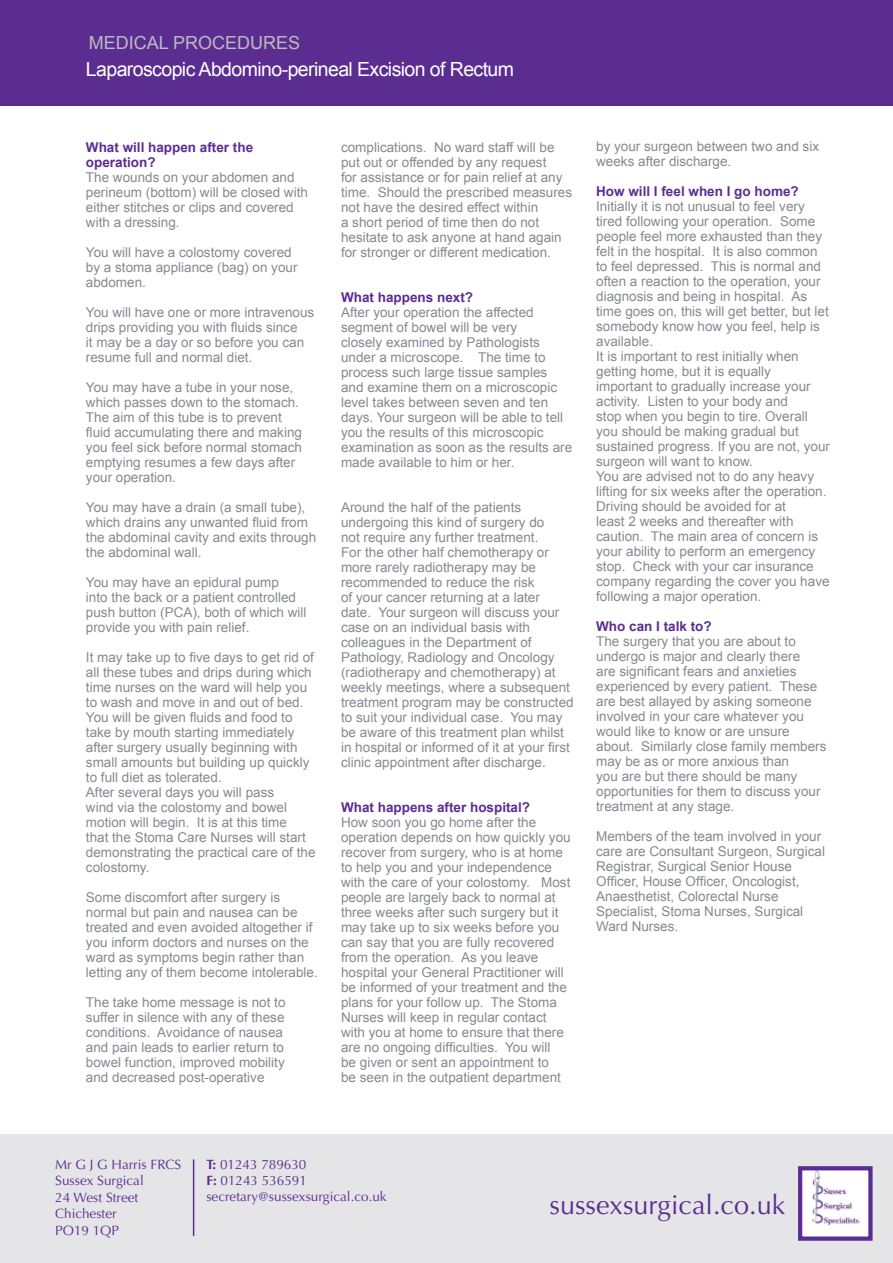
<style>
.page{position:relative;width:893px;height:1263px;background:#fff}
.page>*{position:absolute;margin:0;border:0;box-sizing:border-box;transform-origin:0 0}
.t1{font:27px "Optima";color:#5c2d91}
.t2{font:19.5px "Arial";letter-spacing:-.03em;color:#fff}
.t3{font:18px "Arial";color:#bbbcc0}
.t4{font:13.5px/15px "Arial";color:#878990}
.t5{font:13.5px/16.5px "Optima";color:#5c2d91}
.t6{font:700 13.5px/15px "Arial";color:#5c2d91}
.s1{font-weight:700}
</style>
<div class="page">
<div style="left:0;top:1134px;width:893px;height:129px;background:#e5e5e7"></div>
<hr style="left:193px;top:1160px;width:1px;height:75px;background:#5c2d91">
<div style="left:800px;top:1168px;width:70px;height:70px;background:#fff"></div>
<img style="left:812px;top:1171px;width:48px;height:55px">
<div style="left:798px;top:1166px;width:75px;height:75px;border:4px solid #5c2d91"></div>
<div style="left:0;top:0;width:893px;height:105px;background:#5c2d91"></div>
<h3 class="t3" style="left:89px;top:32px;width:213px">MEDICAL PROCEDURES</h3>
<h2 class="t2" style="left:86px;top:58px;width:430px">Laparoscopic Abdomino-perineal Excision of Rectum</h2>
<p class="t6" style="left:86px;top:139px;width:169px">What will happen after the operation?</p>
<p class="t4" style="left:86px;top:169px;width:224px">The wounds on your abdomen and perineum (bottom) will be closed with either stitches or clips and covered with a dressing.</p>
<p class="t4" style="left:86px;top:244px;width:213px">You will have a colostomy covered by a stoma appliance (bag) on your abdomen.</p>
<p class="t4" style="left:86px;top:304px;width:230px">You will have one or more intravenous drips providing you with fluids since<br>it may be a day or so before you can resume full and normal diet.</p>
<p class="t4" style="left:86px;top:379px;width:218px">You may have a tube in your nose, which passes down to the stomach.<br>The aim of this tube is to prevent fluid accumulating there and making you feel sick before normal stomach emptying resumes a few days after your operation.</p>
<p class="t4" style="left:86px;top:499px;width:232px">You may have a drain (a small tube), which drains any unwanted fluid from the abdominal cavity and exits through the abdominal wall.</p>
<p class="t4" style="left:86px;top:574px;width:222px">You may have an epidural pump<br>into the back or a patient controlled push button (PCA), both of which will provide you with pain relief.</p>
<p class="t4" style="left:86px;top:649px;width:231px">It may take up to five days to get rid of all these tubes and drips during which time nurses on the ward will help you to wash and move in and out of bed.<br>You will be given fluids and food to take by mouth starting immediately after surgery usually beginning with small amounts but building up quickly to full diet as tolerated.<br>After several days you will pass<br>wind via the colostomy and bowel motion will begin. It is at this time<br>that the Stoma Care Nurses will start demonstrating the practical care of the colostomy.</p>
<p class="t4" style="left:86px;top:889px;width:233px">Some discomfort after surgery is normal but pain and nausea can be treated and even avoided altogether if you inform doctors and nurses on the ward as symptoms begin rather than letting any of them become intolerable.</p>
<p class="t4" style="left:86px;top:994px;width:201px">The take home message is not to suffer in silence with any of these conditions. Avoidance of nausea and pain leads to earlier return to bowel function, improved mobility and decreased post-operative</p>
<p class="t4" style="left:341px;top:139px;width:233px">complications. No ward staff will be put out or offended by any request<br>for assistance or for pain relief at any time. Should the prescribed measures not have the desired effect within<br>a short period of time then do not hesitate to ask anyone at hand again for stronger or different medication.</p>
<p class="t6" style="left:341px;top:289px;width:134px">What happens next?</p>
<p class="t4" style="left:341px;top:304px;width:233px">After your operation the affected segment of bowel will be very<br>closely examined by Pathologists under a microscope. The time to process such large tissue samples and examine them on a microscopic level takes between seven and ten days. Your surgeon will be able to tell you the results of this microscopic examination as soon as the results are made available to him or her.</p>
<p class="t4" style="left:341px;top:499px;width:234px">Around the half of the patients undergoing this kind of surgery do<br>not require any further treatment.<br>For the other half chemotherapy or more rarely radiotherapy may be recommended to reduce the risk<br>of your cancer returning at a later<br>date. Your surgeon will discuss your case on an individual basis with colleagues in the Department of Pathology, Radiology and Oncology (radiotherapy and chemotherapy) at weekly meetings, where a subsequent treatment program may be constructed to suit your individual case. You may be aware of this treatment plan whilst in hospital or informed of it at your first clinic appointment after discharge.</p>
<p class="t6" style="left:341px;top:799px;width:191px">What happens after hospital?</p>
<p class="t4" style="left:341px;top:814px;width:231px">How soon you go home after the operation depends on how quickly you recover from surgery, who is at home to help you and your independence with the care of your colostomy. Most people are largely back to normal at three weeks after such surgery but it may take up to six weeks before you can say that you are fully recovered from the operation. As you leave hospital your General Practitioner will be informed of your treatment and the plans for your follow up. The Stoma Nurses will keep in regular contact with you at home to ensure that there are no ongoing difficulties. You will<br>be given or sent an appointment to<br>be seen in the outpatient department</p>
<p class="t4" style="left:596px;top:139px;width:224px">by your surgeon between two and six weeks after discharge.</p>
<p class="t6" style="left:596px;top:184px;width:204px">How will I feel when I go home?</p>
<p class="t4" style="left:596px;top:199px;width:235px">Initially it is not unusual to feel very tired following your operation. Some people feel more exhausted than they felt in the hospital. It is also common to feel depressed. This is normal and often a reaction to the operation, your diagnosis and being in hospital. As time goes on, this will get better, but let somebody know how you feel, help is available.<br>It is important to rest initially when getting home, but it is equally important to gradually increase your activity. Listen to your body and<br>stop when you begin to tire. Overall you should be making gradual but sustained progress. If you are not, your surgeon will want to know.<br>You are advised not to do any heavy lifting for six weeks after the operation.<br>Driving should be avoided for at<br>least 2 weeks and thereafter with caution. The main area of concern is your ability to perform an emergency stop. Check with your car insurance company regarding the cover you have following a major operation.</p>
<p class="t6" style="left:596px;top:619px;width:117px">Who can I talk to?</p>
<p class="t4" style="left:596px;top:634px;width:232px">The surgery that you are about to undergo is major and clearly there<br>are significant fears and anxieties experienced by every patient. These are best allayed by asking someone involved in your care whatever you would like to know or are unsure about. Similarly close family members may be as or more anxious than<br>you are but there should be many opportunities for them to discuss your treatment at any stage.</p>
<p class="t4" style="left:596px;top:828px;width:230px">Members of the team involved in your care are Consultant Surgeon, Surgical<br>Registrar, Surgical Senior House<br>Officer, House Officer, Oncologist,<br>Anaesthetist, Colorectal Nurse<br>Specialist, Stoma Nurses, Surgical<br>Ward Nurses.</p>
<p class="t5" style="left:55px;top:1156px;width:128px">Mr G J G Harris FRCS<br>Sussex Surgical<br>24 West Street<br>Chichester<br>PO19 1QP</p>
<p class="t5" style="left:206px;top:1156px;width:182px"><span class="s1">T:</span> 01243 789630<br><span class="s1">F:</span> 01243 536591 secretary@sussexsurgical.co.uk</p>
<h1 class="t1" style="left:550px;top:1189px;width:237px">sussexsurgical.co.uk</h1>
</div>
